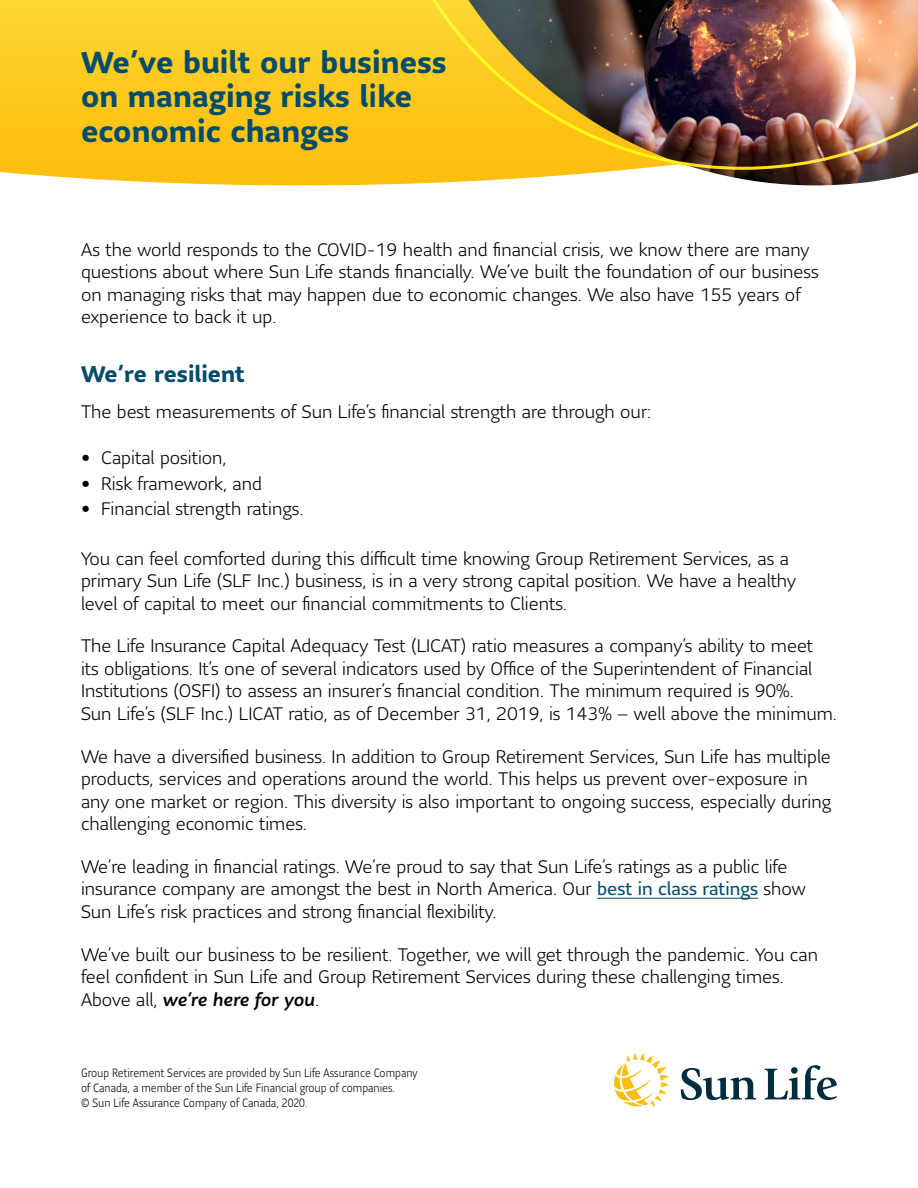
<style>
.page{position:relative;width:918px;height:1188px;background:#fff}
.page>*{position:absolute;margin:0;border:0;box-sizing:border-box;transform-origin:0 0}
.t1{font:700 30px/34.5px "Sun Life Sans";color:#004c6c}
.t2{font:700 22.5px "Sun Life Sans";color:#004c6c}
.p1{font:300 18px/22.5px "Sun Life Sans";color:#000}
.t3{font:300 12px "Sun Life Sans Condensed";color:#000}
.s1{font-weight:400;color:#004c6c}
.s2{font-weight:500;font-style:italic}
</style>
<div class="page">
<svg style="left:0;top:0;width:468px;height:185px;background:#fdca23"></svg>
<hr style="left:597px;top:898px;width:161px;height:1px;background:#004c6c">
<svg style="left:681px;top:1068px;width:75px;height:32px"></svg>
<svg style="left:765px;top:1065px;width:72px;height:35px"></svg>
<svg style="left:614px;top:1053px;width:55px;height:54px"></svg>
<img style="left:468px;top:170px;width:450px;height:15px">
<img style="left:374px;top:0;width:544px;height:170px">
<p class="t1" style="left:81px;top:44px;width:367px">We’ve built our business on managing risks like economic changes</p>
<p class="p1" style="left:81px;top:237px;width:739px">As the world responds to the COVID-19 health and financial crisis, we know there are many questions about where Sun Life stands financially. We’ve built the foundation of our business on managing risks that may happen due to economic changes. We also have 155 years of experience to back it up.</p>
<p class="t2" style="left:81px;top:359px;width:165px">We’re resilient</p>
<p class="p1" style="left:81px;top:400px;width:572px">The best measurements of Sun Life’s financial strength are through our:</p>
<p class="p1" style="left:81px;top:446px;width:147px">• Capital position,</p>
<p class="p1" style="left:81px;top:471px;width:183px">• Risk framework, and</p>
<p class="p1" style="left:81px;top:497px;width:224px">• Financial strength ratings.</p>
<p class="p1" style="left:81px;top:546px;width:716px">You can feel comforted during this difficult time knowing Group Retirement Services, as a primary Sun Life (SLF Inc.) business, is in a very strong capital position. We have a healthy level of capital to meet our financial commitments to Clients.</p>
<p class="p1" style="left:81px;top:634px;width:757px">The Life Insurance Capital Adequacy Test (LICAT) ratio measures a company’s ability to meet<br>its obligations. It’s one of several indicators used by Office of the Superintendent of Financial Institutions (OSFI) to assess an insurer’s financial condition. The minimum required is 90%.<br>Sun Life’s (SLF Inc.) LICAT ratio, as of December 31, 2019, is 143% – well above the minimum.</p>
<p class="p1" style="left:81px;top:744px;width:752px">We have a diversified business. In addition to Group Retirement Services, Sun Life has multiple products, services and operations around the world. This helps us prevent over-exposure in any one market or region. This diversity is also important to ongoing success, especially during challenging economic times.</p>
<p class="p1" style="left:81px;top:855px;width:726px">We’re leading in financial ratings. We’re proud to say that Sun Life’s ratings as a public life insurance company are amongst the best in North America. Our <span class="s1">best in class ratings</span> show<br>Sun Life’s risk practices and strong financial flexibility.</p>
<p class="p1" style="left:81px;top:942px;width:739px">We’ve built our business to be resilient. Together, we will get through the pandemic. You can feel confident in Sun Life and Group Retirement Services during these challenging times.<br>Above all, <span class="s2">we’re here for you</span>.</p>
<p class="t3" style="left:81px;top:1065px;width:338px">Group Retirement Services are provided by Sun Life Assurance Company</p>
<p class="t3" style="left:81px;top:1080px;width:316px">of Canada, a member of the Sun Life Financial group of companies.</p>
<p class="t3" style="left:81px;top:1095px;width:228px">© Sun Life Assurance Company of Canada, 2020.</p>
</div>
